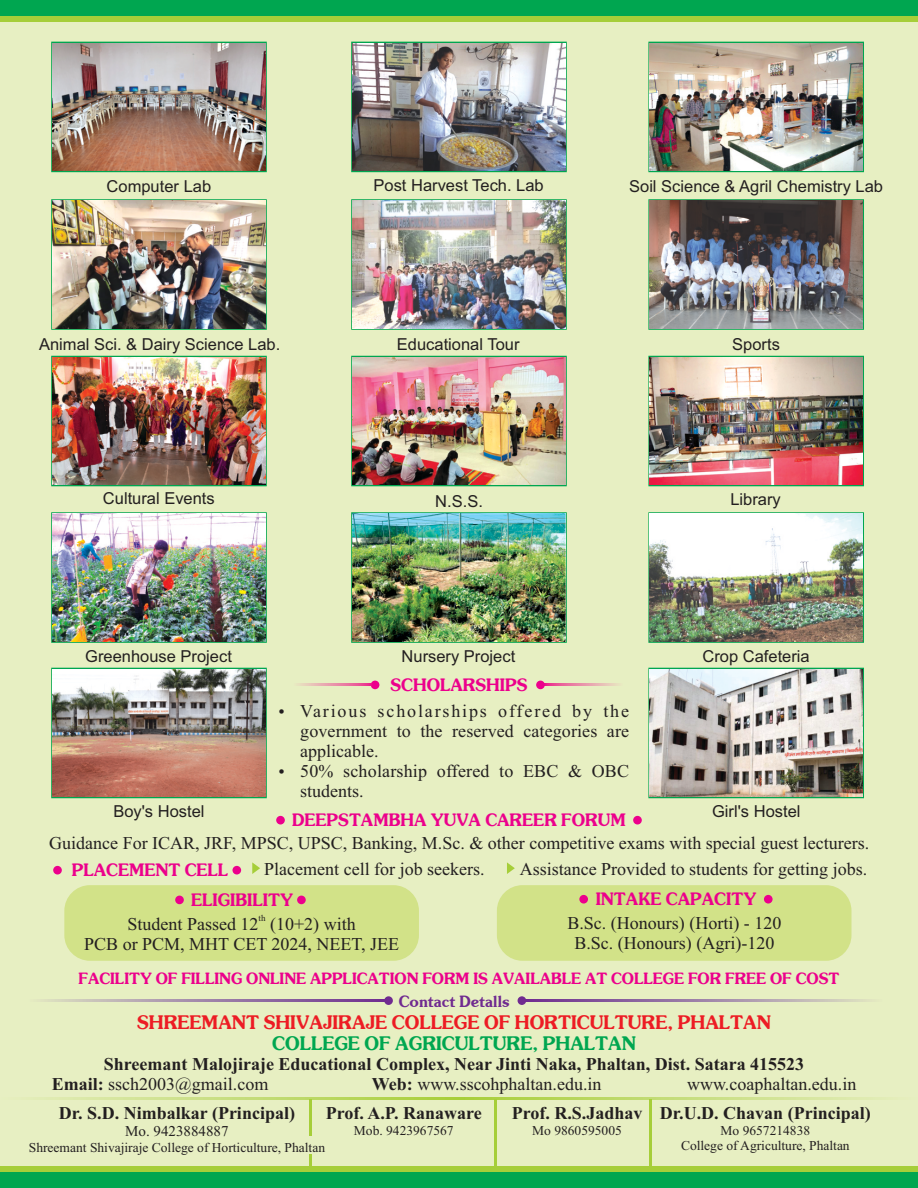
<style>
.page{position:relative;width:918px;height:1188px;background:#e7efc2}
.page>*{position:absolute;margin:0;border:0;box-sizing:border-box;transform-origin:0 0}
.t1{font:18px/20px "Times New Roman";color:#231f20;text-align:center}
.t2{font:700 18px/20px "Times New Roman";color:#231f20}
.t3{font:18px "SHREE ENG7";color:#ed1c24}
.t4{font:18px "SHREE ENG7";color:#00a650}
.t5{font:16.5px "Arial";color:#231f20}
.t6{font:16.5px "SHREE ENG7";color:#ec008c}
.t7{font:15px "SHREE ENG7";color:#ec008c}
.t8{font:15px "SHREE ENG7";color:#702b90}
.t9{font:15px "Times New Roman";color:#231f20}
.t10{font:13.5px/15px "Times New Roman";color:#231f20;text-align:center}
.t11{font:9px "Times New Roman";color:#231f20}
.s1{font-weight:400}
.s2{font-weight:700}
</style>
<div class="page">
<div style="left:497px;top:885px;width:354px;height:76px;background:#d2e288;border-radius:26px"></div>
<div style="left:64px;top:885px;width:355px;height:76px;background:#d2e288;border-radius:26px"></div>
<div style="left:51px;top:42px;width:216px;height:130px;border:3px solid #00a650"></div>
<img style="left:53px;top:43px;width:212px;height:128px">
<div style="left:648px;top:42px;width:216px;height:130px;border:3px solid #00a650"></div>
<img style="left:650px;top:43px;width:213px;height:128px">
<div style="left:351px;top:42px;width:216px;height:130px;border:3px solid #00a650"></div>
<img style="left:353px;top:43px;width:212px;height:128px">
<div style="left:51px;top:199px;width:216px;height:131px;border:3px solid #00a650"></div>
<img style="left:53px;top:201px;width:212px;height:127px">
<div style="left:648px;top:199px;width:216px;height:131px;border:3px solid #00a650"></div>
<img style="left:650px;top:201px;width:213px;height:127px">
<div style="left:351px;top:199px;width:216px;height:131px;border:3px solid #00a650"></div>
<img style="left:353px;top:201px;width:212px;height:127px">
<div style="left:51px;top:356px;width:216px;height:130px;border:3px solid #00a650"></div>
<img style="left:53px;top:357px;width:212px;height:128px">
<div style="left:648px;top:356px;width:216px;height:130px;border:3px solid #00a650"></div>
<img style="left:650px;top:357px;width:213px;height:128px">
<div style="left:351px;top:356px;width:216px;height:130px;border:3px solid #00a650"></div>
<img style="left:353px;top:357px;width:212px;height:128px">
<div style="left:51px;top:512px;width:216px;height:131px;border:3px solid #00a650"></div>
<img style="left:53px;top:514px;width:212px;height:127px">
<div style="left:51px;top:668px;width:216px;height:130px;border:3px solid #00a650"></div>
<img style="left:53px;top:669px;width:212px;height:128px">
<div style="left:648px;top:668px;width:216px;height:130px;border:3px solid #00a650"></div>
<img style="left:650px;top:669px;width:213px;height:128px">
<div style="left:648px;top:512px;width:216px;height:131px;border:3px solid #00a650"></div>
<img style="left:650px;top:514px;width:213px;height:127px">
<div style="left:351px;top:512px;width:216px;height:131px;border:3px solid #00a650"></div>
<img style="left:353px;top:514px;width:212px;height:127px">
<div style="left:371px;top:681px;width:8px;height:8px;background:#ec008c;border-radius:50%"></div>
<svg style="left:297px;top:684px;width:75px;height:2px"></svg>
<div style="left:536px;top:681px;width:9px;height:8px;background:#ec008c;border-radius:50%"></div>
<svg style="left:545px;top:684px;width:74px;height:2px"></svg>
<div style="left:633px;top:816px;width:9px;height:8px;background:#ec008c;border-radius:50%"></div>
<div style="left:276px;top:816px;width:9px;height:8px;background:#ec008c;border-radius:50%"></div>
<div style="left:53px;top:866px;width:9px;height:9px;background:#ec008c;border-radius:50%"></div>
<div style="left:232px;top:866px;width:9px;height:9px;background:#ec008c;border-radius:50%"></div>
<div style="left:297px;top:896px;width:9px;height:8px;background:#ec008c;border-radius:50%"></div>
<div style="left:175px;top:896px;width:9px;height:8px;background:#ec008c;border-radius:50%"></div>
<div style="left:579px;top:895px;width:9px;height:9px;background:#ec008c;border-radius:50%"></div>
<div style="left:764px;top:895px;width:9px;height:9px;background:#ec008c;border-radius:50%"></div>
<div style="left:384px;top:996px;width:9px;height:9px;background:#702b90;border-radius:50%"></div>
<svg style="left:41px;top:1000px;width:343px;height:2px"></svg>
<div style="left:518px;top:996px;width:8px;height:9px;background:#702b90;border-radius:50%"></div>
<svg style="left:526px;top:1000px;width:344px;height:2px"></svg>
<svg style="left:465px;top:1098px;width:421px;height:2px"></svg>
<svg style="left:33px;top:1098px;width:432px;height:2px"></svg>
<hr style="left:309px;top:1100px;width:2px;height:36px;background:#a6ce39">
<hr style="left:494px;top:1100px;width:2px;height:72px;background:#a6ce39">
<hr style="left:650px;top:1100px;width:2px;height:72px;background:#a6ce39">
<svg style="left:309px;top:1154px;width:2px;height:12px"></svg>
<div style="left:0;top:1166px;width:918px;height:22px;background:#00a650"></div>
<div style="left:0;top:1166px;width:918px;height:6px;background:#a6ce39"></div>
<div style="left:0;top:0;width:918px;height:22px;background:#00a650"></div>
<div style="left:0;top:16px;width:918px;height:6px;background:#a6ce39"></div>
<svg style="left:252px;top:862px;width:8px;height:12px"></svg>
<svg style="left:507px;top:862px;width:8px;height:12px"></svg>
<p class="t5" style="left:107px;top:180px;width:106px">Computer Lab</p>
<p class="t5" style="left:374px;top:179px;width:172px">Post Harvest Tech. Lab</p>
<p class="t5" style="left:629px;top:180px;width:256px">Soil Science &amp; Agril Chemistry Lab</p>
<p class="t5" style="left:39px;top:338px;width:243px">Animal Sci. &amp; Dairy Science Lab.</p>
<p class="t5" style="left:397px;top:338px;width:124px">Educational Tour</p>
<p class="t5" style="left:732px;top:338px;width:49px">Sports</p>
<p class="t5" style="left:103px;top:492px;width:113px">Cultural Events</p>
<p class="t5" style="left:435px;top:495px;width:49px">N.S.S.</p>
<p class="t5" style="left:730px;top:493px;width:52px">Library</p>
<p class="t5" style="left:85px;top:650px;width:148px">Greenhouse Project</p>
<p class="t5" style="left:402px;top:650px;width:115px">Nursery Project</p>
<p class="t5" style="left:702px;top:650px;width:109px">Crop Cafeteria</p>
<p class="t6" style="left:391px;top:678px;width:138px">SCHOLARSHIPS</p>
<p class="t1" style="left:300px;top:703px;width:330px;text-align:justify;text-indent:-22px">• Various scholarships offered by the government to the reserved categories are applicable.</p>
<p class="t1" style="left:300px;top:763px;width:330px;text-align:left;text-indent:-22px">• 50% scholarship offered to EBC &amp; OBC students.</p>
<p class="t6" style="left:292px;top:813px;width:335px">DEEPSTAMBHA YUVA CAREER FORUM</p>
<p class="t1" style="left:49px;top:835px;width:822px">Guidance For ICAR, JRF, MPSC, UPSC, Banking, M.Sc. &amp; other competitive exams with special guest lecturers.</p>
<p class="t6" style="left:72px;top:863px;width:158px">PLACEMENT CELL</p>
<p class="t1" style="left:264px;top:860px;width:222px">Placement cell for job seekers.</p>
<p class="t1" style="left:520px;top:860px;width:349px">Assistance Provided to students for getting jobs.</p>
<p class="t5" style="left:113px;top:805px;width:93px">Boy's Hostel</p>
<p class="t5" style="left:712px;top:805px;width:90px">Girl's Hostel</p>
<p class="t6" style="left:191px;top:893px;width:103px">ELIGIBILITY</p>
<p class="t11" style="left:259px;top:914px;width:9px">th</p>
<p class="t1" style="left:84px;top:915px;width:317px">Student Passed 12 (10+2) with<br>PCB or PCM, MHT CET 2024 , NEET, JEE</p>
<p class="t6" style="left:596px;top:892px;width:162px">INTAKE CAPACITY</p>
<p class="t1" style="left:567px;top:915px;width:215px">B.Sc. (Honours) (Horti) - 120<br>B.Sc. (Honours) (Agri)-120</p>
<p class="t7" style="left:79px;top:972px;width:762px">FACILITY OF FILLING ONLINE APPLICATION FORM IS AVAILABLE AT COLLEGE FOR FREE OF COST</p>
<p class="t8" style="left:399px;top:995px;width:112px">Contact Detalls</p>
<p class="t3" style="left:137px;top:1014px;width:635px">SHREEMANT SHIVAJIRAJE COLLEGE OF HORTICULTURE, PHALTAN</p>
<p class="t4" style="left:272px;top:1036px;width:365px">COLLEGE OF AGRICULTURE, PHALTAN</p>
<p class="t2" style="left:52px;top:1056px;width:754px;text-indent:52px">Shreemant Malojiraje Educational Complex, Near Jinti Naka, Phaltan, Dist. Satara 415523<br>Email: <span class="s1">ssch2003@gmail.com</span></p>
<p class="t1" style="left:372px;top:1075px;width:231px"><span class="s2">Web:</span> www.sscohphaltan.edu.in</p>
<p class="t1" style="left:687px;top:1075px;width:171px">www.coaphaltan.edu.in</p>
<p class="t2" style="left:326px;top:1105px;width:158px">Prof. A.P. Ranaware</p>
<p class="t10" style="left:354px;top:1124px;width:101px">Mob. 9423967567</p>
<p class="t2" style="left:59px;top:1105px;width:238px">Dr. S.D. Nimbalkar (Principal)</p>
<p class="t9" style="left:125px;top:1126px;width:105px">Mo. 9423884887</p>
<p class="t10" style="left:29px;top:1141px;width:298px">Shreemant Shivajiraje College of Horticulture, Phaltan</p>
<p class="t2" style="left:512px;top:1105px;width:132px">Prof. R.S.Jadhav</p>
<p class="t10" style="left:532px;top:1124px;width:91px">Mo 9860595005</p>
<p class="t2" style="left:660px;top:1105px;width:212px">Dr.U.D. Chavan (Principal)</p>
<p class="t10" style="left:681px;top:1124px;width:170px">Mo 9657214838<br>College of Agriculture, Phaltan</p>
</div>
